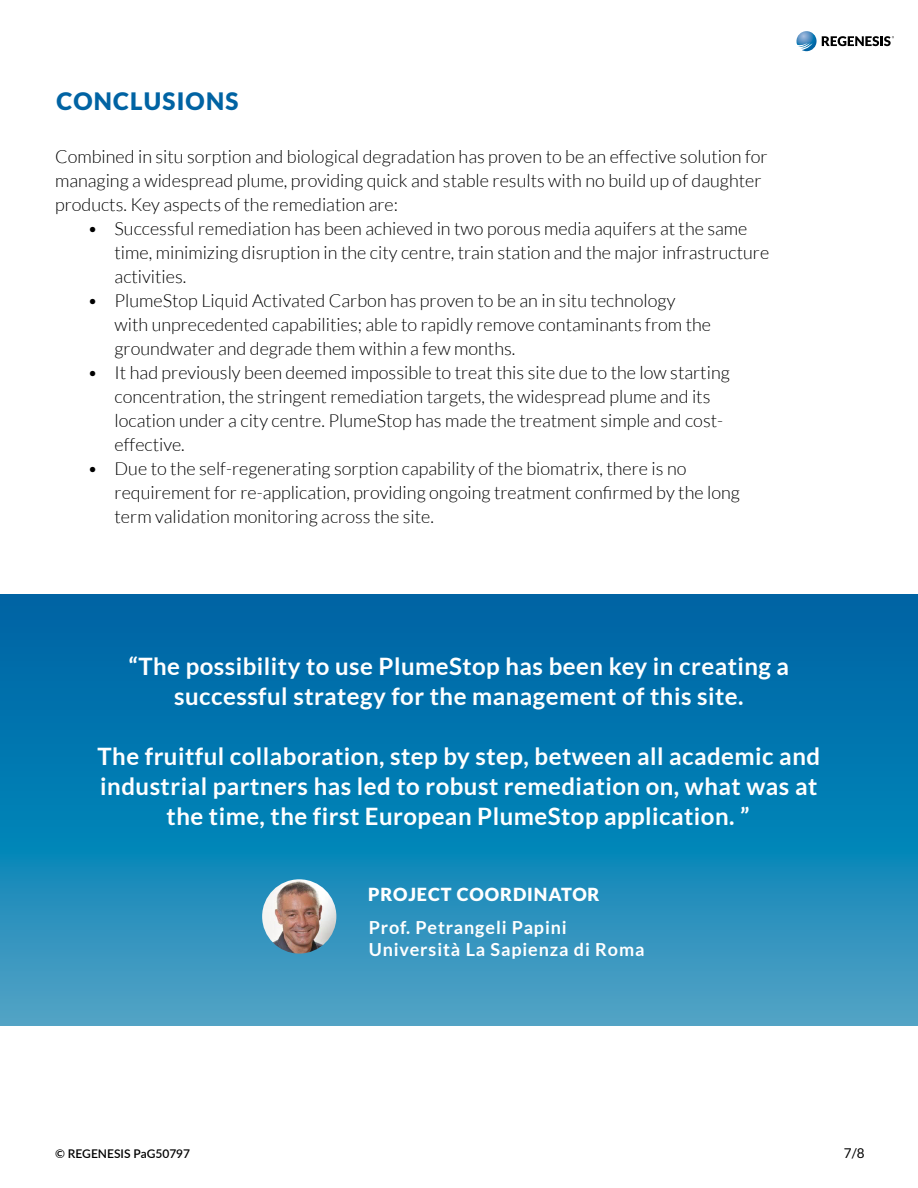
<style>
.page{position:relative;width:918px;height:1188px;background:#fff}
.page>*{position:absolute;margin:0;border:0;box-sizing:border-box;transform-origin:0 0}
.Chapter_title{font:700 24px/30px "Lato";letter-spacing:.02em;color:#fff;text-align:center}
.Chapter_title-2{font:900 24px "Lato";letter-spacing:.05em;color:#0063a3}
.Paragraph_Style_2{font:300 18px/24px "Lato";color:#000}
.Chapter_title-3{font:700 18px "Lato";letter-spacing:.05em;color:#fff}
.Chapter_title-4{font:900 18px "Lato";letter-spacing:.05em;color:#fff}
.t1{font:13.5px "Lato";color:#000}
.Paragraph_Style_2-2{font:600 12px "Lato";color:#000}
.s1{color:#fff}
</style>
<div class="page">
<svg style="left:0;top:594px;width:918px;height:432px;background:#1481b4"></svg>
<svg style="left:796px;top:31px;width:98px;height:20px"></svg>
<img style="left:262px;top:879px;width:74px;height:75px;border-radius:37px">
<p class="Chapter_title-2" style="left:57px;top:87px;width:183px">CONCLUSIONS</p>
<p class="Paragraph_Style_2" style="left:55px;top:145px;width:714px">Combined in situ sorption and biological degradation has proven to be an effective solution for managing a widespread plume, providing quick and stable results with no build up of daughter products. Key aspects of the remediation are:</p>
<p class="Paragraph_Style_2" style="left:115px;top:217px;width:656px;text-indent:-27px">• Successful remediation has been achieved in two porous media aquifers at the same time, minimizing disruption in the city centre, train station and the major infrastructure activities.</p>
<p class="Paragraph_Style_2" style="left:115px;top:289px;width:598px;text-indent:-27px">• PlumeStop Liquid Activated Carbon has proven to be an in situ technology with unprecedented capabilities; able to rapidly remove contaminants from the groundwater and degrade them within a few months.</p>
<p class="Paragraph_Style_2" style="left:115px;top:361px;width:617px;text-indent:-27px">• It had previously been deemed impossible to treat this site due to the low starting concentration, the stringent remediation targets, the widespread plume and its location under a city centre. PlumeStop has made the treatment simple and cost&shy;effective.</p>
<p class="Paragraph_Style_2" style="left:115px;top:457px;width:627px;text-indent:-27px">• Due to the self-regenerating sorption capability of the biomatrix, there is no requirement for re-application, providing ongoing treatment confirmed by the long term validation monitoring across the site.</p>
<p class="Chapter_title" style="left:129px;top:651px;width:662px">“The possibility to use PlumeStop has been key in creating a successful strategy for the management of this site.</p>
<p class="Chapter_title" style="left:98px;top:741px;width:724px">The fruitful collaboration, step by step, between all academic and industrial partners has led to robust remediation on, what was at the time, the first European PlumeStop application. ”</p>
<p class="Chapter_title-4" style="left:368px;top:884px;width:233px">PROJECT COORDINATOR</p>
<p class="Chapter_title-3" style="left:369px;top:917px;width:200px">Prof. Petrangeli Papini</p>
<p class="Chapter_title-3" style="left:369px;top:939px;width:277px">Università La Sapienza di Roma</p>
<p class="Paragraph_Style_2-2" style="left:55px;top:1145px;width:137px">© REGENESIS PaG50797</p>
<p class="t1" style="left:844px;top:1145px;width:30px">7/8<span class="s1">6</span></p>
</div>
